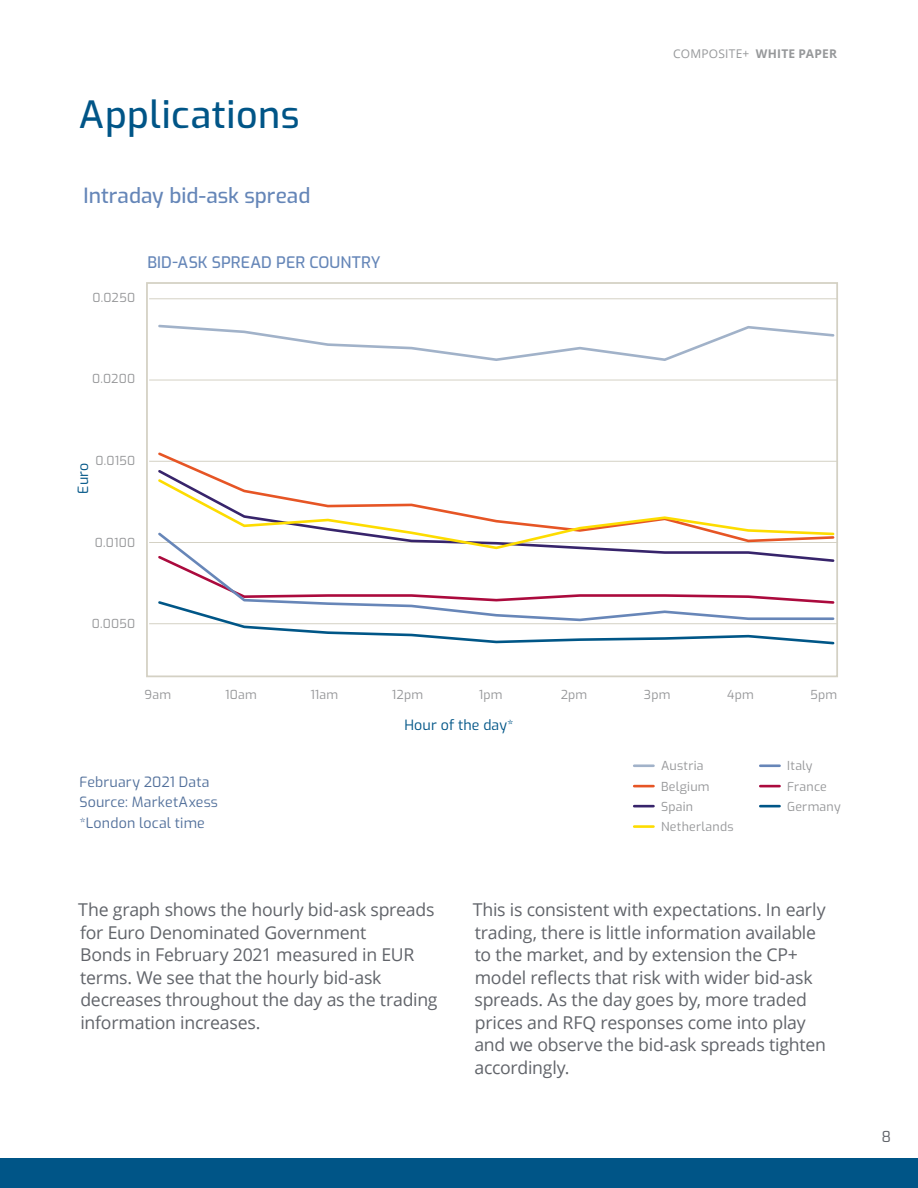
<style>
.page{position:relative;width:918px;height:1188px;background:#fff}
.page>*{position:absolute;margin:0;border:0;box-sizing:border-box;transform-origin:0 0}
.t1{font:500 37.5px "Exo";letter-spacing:.015em;color:#005587}
.t2{font:500 20.85px "Exo";color:#6586b8}
.t3{font:17.7px/22.5px "Open Sans";letter-spacing:-.015em;color:#61646a}
.t4{font:500 15.9px "Exo";letter-spacing:.005em;color:#6586b8}
.t5{font:15px "Exo";color:#61646a}
.t6{font:14.1px/20.5px "Exo";letter-spacing:.01em;color:#52709b}
.t7{font:14.1px "Exo";letter-spacing:.01em;color:#005587}
.t8{font:12.3px "Exo";letter-spacing:.015em;color:#969799}
.t9{font:12px "Open Sans";letter-spacing:.015em;color:#96989a}
.s1{font-weight:700}
</style>
<div class="page">
<div style="left:0;top:1159px;width:918px;height:29px;background:#005587"></div>
<hr style="left:149px;top:298px;width:689px;height:1px;background:#d4d1c4">
<hr style="left:149px;top:380px;width:689px;height:1px;background:#d4d1c4">
<hr style="left:149px;top:461px;width:689px;height:1px;background:#d4d1c4">
<hr style="left:149px;top:542px;width:689px;height:1px;background:#d4d1c4">
<hr style="left:149px;top:623px;width:689px;height:1px;background:#d4d1c4">
<svg style="left:158px;top:324px;width:677px;height:37px"></svg>
<svg style="left:156px;top:452px;width:679px;height:16px"></svg>
<svg style="left:156px;top:623px;width:679px;height:22px"></svg>
<svg style="left:158px;top:551px;width:677px;height:72px"></svg>
<svg style="left:158px;top:477px;width:677px;height:74px"></svg>
<div style="left:146px;top:282px;width:692px;height:395px;border:2px solid #d4d1c4"></div>
<hr style="left:634px;top:764px;width:20px;height:3px;background:#a1b2c9">
<hr style="left:760px;top:764px;width:20px;height:3px;background:#6786b8">
<hr style="left:634px;top:785px;width:20px;height:2px;background:#e65525">
<hr style="left:760px;top:785px;width:20px;height:2px;background:#ab0a3d">
<hr style="left:634px;top:805px;width:20px;height:2px;background:#37246b">
<hr style="left:760px;top:805px;width:20px;height:2px;background:#005687">
<hr style="left:634px;top:825px;width:20px;height:3px;background:#fddc00">
<h1 class="t1" style="left:79px;top:86px;width:222px">Applications</h1>
<p class="t2" style="left:84px;top:180px;width:228px">Intraday bid-ask spread</p>
<p class="t8" style="left:93px;top:288px;width:44px">0.0250</p>
<p class="t4" style="left:147px;top:250px;width:235px">BID-ASK SPREAD PER COUNTRY</p>
<p class="t8" style="left:92px;top:370px;width:44px">0.0200</p>
<p class="t7" style="left:73px;top:494px;width:32px;rotate:-90deg">Euro</p>
<p class="t8" style="left:96px;top:451px;width:41px">0.0150</p>
<p class="t8" style="left:95px;top:533px;width:42px">0.0100</p>
<p class="t8" style="left:92px;top:615px;width:45px">0.0050</p>
<p class="t9" style="left:673px;top:45px;width:165px">COMPOSITE+ <span class="s1">WHITE PAPER</span></p>
<p class="t8" style="left:145px;top:686px;width:28px">9am</p>
<p class="t8" style="left:225px;top:686px;width:33px">10am</p>
<p class="t8" style="left:310px;top:686px;width:29px">11am</p>
<p class="t8" style="left:392px;top:686px;width:33px">12pm</p>
<p class="t8" style="left:479px;top:686px;width:25px">1pm</p>
<p class="t8" style="left:561px;top:686px;width:28px">2pm</p>
<p class="t8" style="left:644px;top:686px;width:28px">3pm</p>
<p class="t8" style="left:727px;top:686px;width:28px">4pm</p>
<p class="t8" style="left:810px;top:686px;width:29px">5pm</p>
<p class="t7" style="left:404px;top:715px;width:111px">Hour of the day*</p>
<p class="t6" style="left:79px;top:770px;width:140px">February 2021 Data<br>Source: MarketAxess *London local time</p>
<p class="t8" style="left:661px;top:757px;width:44px">Austria</p>
<p class="t8" style="left:787px;top:757px;width:27px">Italy</p>
<p class="t8" style="left:661px;top:777px;width:50px">Belgium</p>
<p class="t8" style="left:787px;top:777px;width:41px">France</p>
<p class="t8" style="left:661px;top:797px;width:33px">Spain</p>
<p class="t8" style="left:787px;top:797px;width:55px">Germany</p>
<p class="t8" style="left:661px;top:817px;width:74px">Netherlands</p>
<p class="t3" style="left:78px;top:898px;width:361px">The graph shows the hourly bid-ask spreads for Euro Denominated Government<br>Bonds in February 2021 measured in EUR terms. We see that the hourly bid-ask decreases throughout the day as the trading information increases.</p>
<p class="t3" style="left:473px;top:898px;width:355px">This is consistent with expectations. In early trading, there is little information available to the market, and by extension the CP+ model reflects that risk with wider bid-ask spreads. As the day goes by, more traded prices and RFQ responses come into play and we observe the bid-ask spreads tighten accordingly.</p>
<p class="t5" style="left:881px;top:1125px;width:11px">8</p>
</div>
